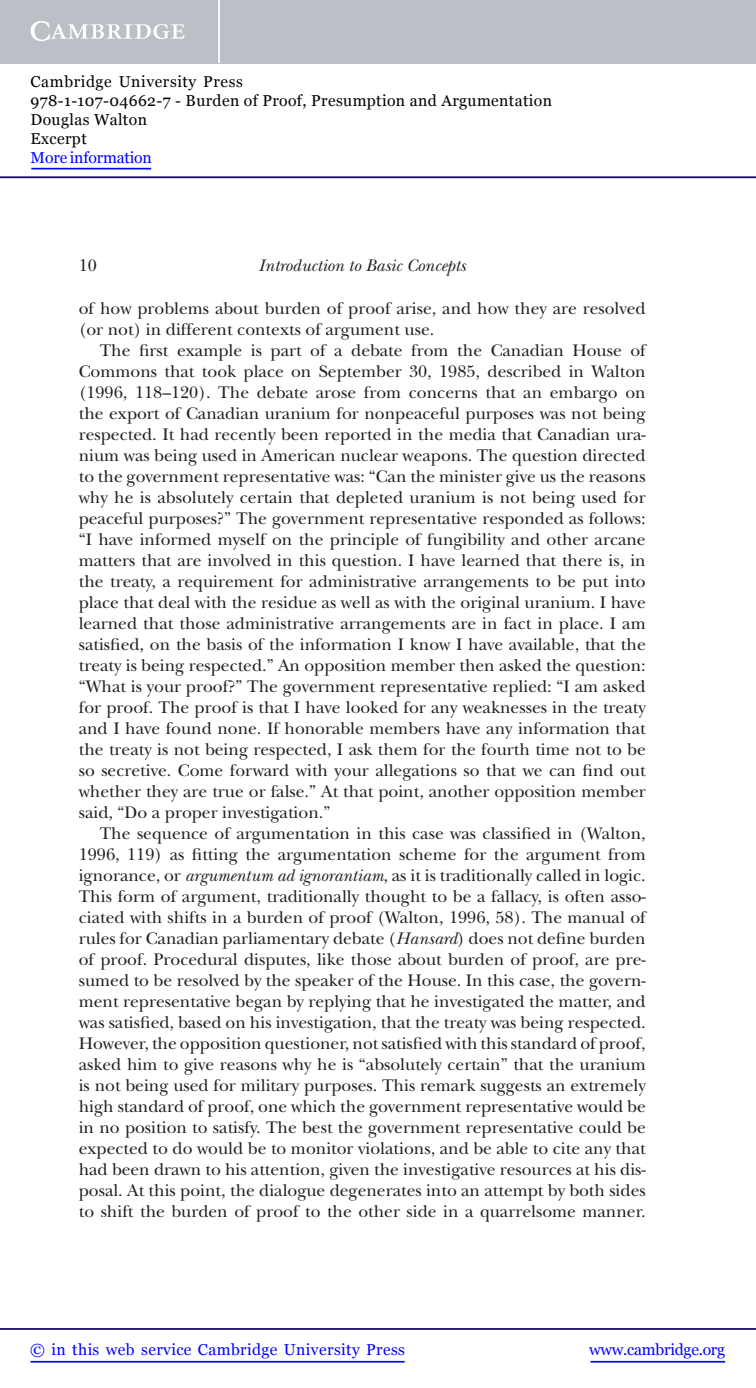
<style>
.page{position:relative;width:756px;height:1388px;background:#fff}
.page>*{position:absolute;margin:0;border:0;box-sizing:border-box;transform-origin:0 0}
.t1{font:17.5px/21px "New Baskerville Std";color:#231f20;text-align:justify}
.t2{font:italic 17.5px "New Baskerville Std";color:#231f20}
.t3{font:15.75px/18.9px "Georgia";letter-spacing:.025em;color:#000}
.t4{font:15.75px "Georgia";letter-spacing:.025em;color:#00f}
.t5{font:15.75px "Georgia";letter-spacing:-.015em;color:#00f}
.t6{font:15.75px "Georgia";letter-spacing:-.01em;color:#00f}
.s1{font-style:italic}
</style>
<div class="page">
<hr style="left:591px;top:1361px;width:134px;height:1px;background:#00f">
<hr style="left:0;top:1328px;width:756px;height:2px;background:#150666">
<hr style="left:31px;top:1361px;width:374px;height:1px;background:#00f">
<div style="left:0;top:0;width:756px;height:63px;background:#bac0c6"></div>
<svg style="left:31px;top:21px;width:154px;height:20px"></svg>
<hr style="left:218px;top:0;width:2px;height:63px;background:#fff">
<hr style="left:0;top:176px;width:756px;height:2px;background:#150666">
<hr style="left:31px;top:168px;width:120px;height:1px;background:#00f">
<p class="t3" style="left:31px;top:73px;width:523px">Cambridge University Press<br>978-1-107-04662-7 - Burden of Proof, Presumption and Argumentation<br>Douglas Walton<br>Excerpt</p>
<p class="t6" style="left:31px;top:148px;width:123px">More information</p>
<p class="t1" style="left:79px;top:257px;width:20px">10</p>
<p class="t2" style="left:259px;top:259px;width:209px">Introduction to Basic Concepts</p>
<p class="t1" style="left:79px;top:299px;width:569px">of how problems about burden of proof arise, and how they are resolved (or not) in different contexts of argument use.</p>
<p class="t1" style="left:79px;top:341px;width:569px;text-indent:21px">The first example is part of a debate from the Canadian House of Commons that took place on September 30, 1985, described in Walton (1996, 118–120). The debate arose from concerns that an embargo on the export of Canadian uranium for nonpeaceful purposes was not being respected. It had recently been reported in the media that Canadian ura&shy;nium was being used in American nuclear weapons. The question directed to the government representative was: “Can the minister give us the reasons why he is absolutely certain that depleted uranium is not being used for peaceful purposes?” The government representative responded as follows: “I have informed myself on the principle of fungibility and other arcane matters that are involved in this question. I have learned that there is, in the treaty, a requirement for administrative arrangements to be put into place that deal with the residue as well as with the original uranium. I have learned that those administrative arrangements are in fact in place. I am satisfied, on the basis of the information I know I have available, that the treaty is being respected.” An opposition member then asked the question: “What is your proof?” The government representative replied: “I am asked for proof. The proof is that I have looked for any weaknesses in the treaty and I have found none. If honorable members have any information that the treaty is not being respected, I ask them for the fourth time not to be so secretive. Come forward with your allegations so that we can find out whether they are true or false.” At that point, another opposition member said, “Do a proper investigation.”</p>
<p class="t1" style="left:79px;top:824px;width:569px;text-indent:21px">The sequence of argumentation in this case was classified in (Walton, 1996 , 119) as fitting the argumentation scheme for the argument from ignorance, or <span class="s1">argumentum ad ignorantiam</span>, as it is traditionally called in logic.<br>This form of argument, traditionally thought to be a fallacy, is often asso&shy;ciated with shifts in a burden of proof (Walton, 1996 , 58). The manual of rules for Canadian parliamentary debate ( <span class="s1">Hansard</span>) does not define burden of proof. Procedural disputes, like those about burden of proof, are pre&shy;sumed to be resolved by the speaker of the House. In this case, the govern&shy;ment representative began by replying that he investigated the matter, and was satisfied, based on his investigation, that the treaty was being respected.<br>However, the opposition questioner, not satisfied with this standard of proof, asked him to give reasons why he is “absolutely certain” that the uranium is not being used for military purposes. This remark suggests an extremely high standard of proof, one which the government representative would be in no position to satisfy. The best the government representative could be expected to do would be to monitor violations, and be able to cite any that had been drawn to his attention, given the investigative resources at his dis&shy;posal. At this point, the dialogue degenerates into an attempt by both sides to shift the burden of proof to the other side in a quarrelsome manner.</p>
<p class="t4" style="left:30px;top:1339px;width:376px">© in this web service Cambridge University Press</p>
<p class="t5" style="left:589px;top:1339px;width:137px">www.cambridge.org</p>
</div>
